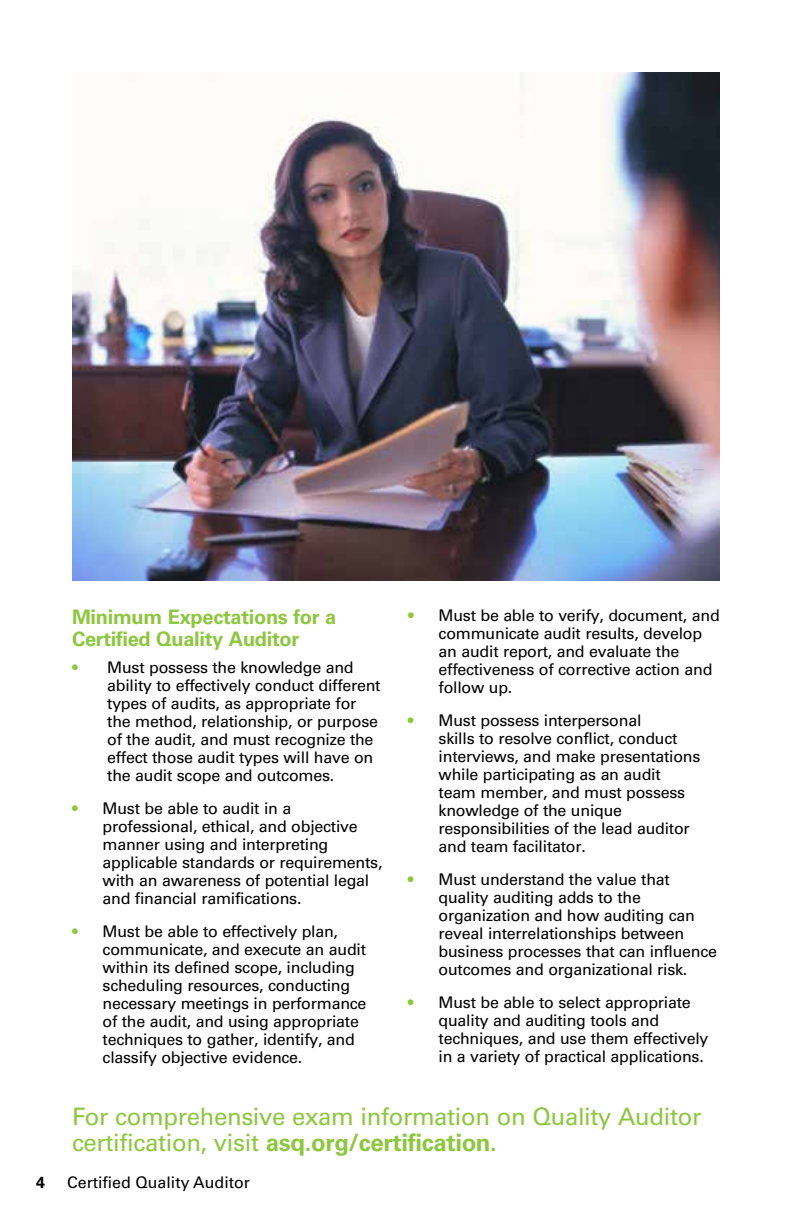
<style>
.page{position:relative;width:792px;height:1224px;background:#fff}
.page>*{position:absolute;margin:0;border:0;box-sizing:border-box;transform-origin:0 0}
.t1{font:24px/26px "Univers LT Std";letter-spacing:-.015em;color:#8dc63f}
.t2{font:700 20px/22px "Univers LT Std";letter-spacing:-.015em;color:#8dc63f}
.t3{font:16px/18px "Univers LT Std";letter-spacing:-.015em;color:#000}
.t4{font:700 16px "Univers LT Std";color:#000}
.s1{color:#8dc63f}
.s2{font-weight:700}
</style>
<div class="page">
<img style="left:72px;top:72px;width:648px;height:508px">
<p class="t2" style="left:72px;top:606px;width:266px">Minimum Expectations for a<br>Certified Quality Auditor</p>
<p class="t3" style="left:107px;top:658px;width:275px;text-indent:-35px"><span class="s1">•</span> Must possess the knowledge and ability to effectively conduct different types of audits, as appropriate for the method, relationship, or purpose of the audit, and must recognize the effect those audit types will have on the audit scope and outcomes.</p>
<p class="t3" style="left:103px;top:799px;width:281px;text-indent:-31px"><span class="s1">•</span> Must be able to audit in a professional, ethical, and objective manner using and interpreting applicable standards or requirements, with an awareness of potential legal and financial ramifications.</p>
<p class="t3" style="left:103px;top:922px;width:265px;text-indent:-31px"><span class="s1">•</span> Must be able to effectively plan, communicate, and execute an audit within its defined scope, including scheduling resources, conducting necessary meetings in performance of the audit, and using appropriate techniques to gather, identify, and classify objective evidence.</p>
<p class="t3" style="left:439px;top:606px;width:283px;text-indent:-31px"><span class="s1">•</span> Must be able to verify, document, and communicate audit results, develop an audit report, and evaluate the effectiveness of corrective action and follow up.</p>
<p class="t3" style="left:439px;top:711px;width:263px;text-indent:-31px"><span class="s1">•</span> Must possess interpersonal<br>skills to resolve conflict, conduct interviews, and make presentations while participating as an audit team member, and must possess knowledge of the unique responsibilities of the lead auditor and team facilitator.</p>
<p class="t3" style="left:439px;top:870px;width:280px;text-indent:-31px"><span class="s1">•</span> Must understand the value that quality auditing adds to the organization and how auditing can reveal interrelationships between business processes that can influence outcomes and organizational risk.</p>
<p class="t3" style="left:439px;top:993px;width:271px;text-indent:-31px"><span class="s1">•</span> Must be able to select appropriate quality and auditing tools and techniques, and use them effectively in a variety of practical applications.</p>
<h1 class="t1" style="left:72px;top:1104px;width:631px">For comprehensive exam information on Quality Auditor certification, visit <span class="s2">asq.org/certification.</span></h1>
<p class="t4" style="left:36px;top:1173px;width:10px">4</p>
<p class="t3" style="left:67px;top:1174px;width:184px">Certified Quality Auditor</p>
</div>
